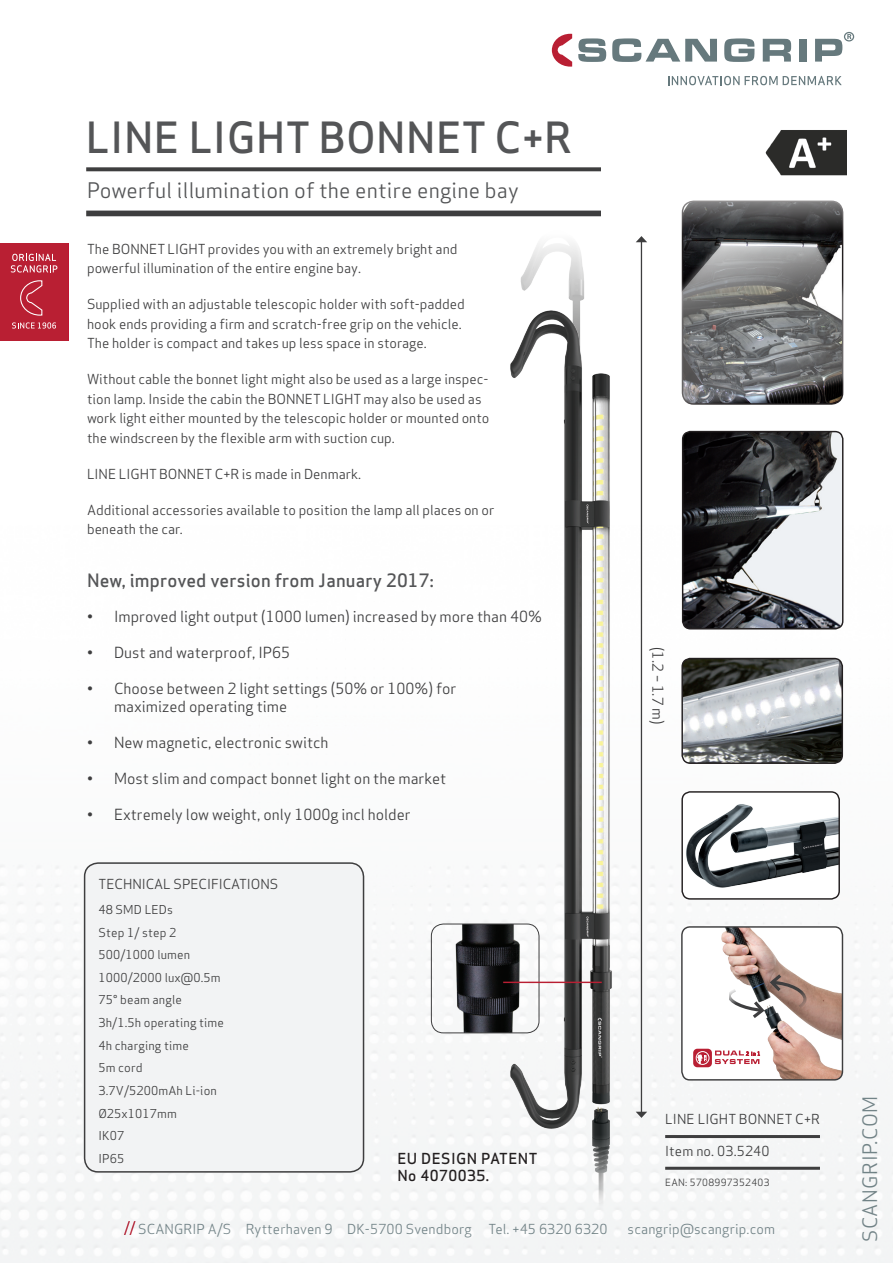
<style>
.page{position:relative;width:893px;height:1263px;background:#fff}
.page>*{position:absolute;margin:0;border:0;box-sizing:border-box;transform-origin:0 0}
.t1{font:500 42px "Apex Sans";letter-spacing:.01em;color:#545557}
.t2{font:21px "Apex Sans";letter-spacing:.01em;color:#545557}
.t3{font:19.5px "Apex Sans";letter-spacing:.03em;color:#66797d}
.t4{font:500 18px "Apex Sans";letter-spacing:.01em;color:#545557}
.t5{font:15px/18px "Apex Sans";color:#3e3e3f}
.t6{font:500 14.85px/17.9px "Apex Sans";letter-spacing:.03em;color:#231f20}
.t7{font:14.55px "Apex Sans";color:#3e3e3f}
.t8{font:13.5px/19.5px "Apex Sans";color:#3e3e3f}
.t9{font:13.5px "Apex Sans";letter-spacing:.01em;color:#66797d}
.vare_nr{font:12px "Apex Sans";letter-spacing:.01em;color:#3e3e3f}
.t10{font:9.75px "Apex Sans";letter-spacing:.03em;color:#3e3e3f}
</style>
<div class="page">
<div style="left:0;top:243px;width:68px;height:97px;background:#b91f33"></div>
<svg style="left:11px;top:254px;width:46px;height:18px"></svg>
<svg style="left:12px;top:322px;width:44px;height:7px"></svg>
<svg style="left:20px;top:280px;width:23px;height:36px"></svg>
<svg style="left:552px;top:34px;width:20px;height:33px"></svg>
<svg style="left:578px;top:38px;width:28px;height:24px"></svg>
<svg style="left:612px;top:38px;width:105px;height:24px"></svg>
<svg style="left:724px;top:38px;width:30px;height:24px"></svg>
<svg style="left:763px;top:39px;width:28px;height:23px"></svg>
<div style="left:799px;top:39px;width:7px;height:23px;background:#66797d"></div>
<svg style="left:815px;top:34px;width:36px;height:28px"></svg>
<div style="left:844px;top:32px;width:10px;height:10px;border:1px solid #66797d;border-radius:50%"></div>
<svg style="left:668px;top:76px;width:174px;height:9px"></svg>
<img style="left:0;top:512px;width:893px;height:751px">
<div style="left:86px;top:211px;width:515px;height:5px;background:#3e3e3f"></div>
<svg style="left:86px;top:167px;width:515px;height:4px;background:#4d4d4e"></svg>
<img style="left:765px;top:130px;width:81px;height:46px">
<img style="left:472px;top:236px;width:177px;height:1005px">
<img style="left:682px;top:658px;width:160px;height:105px">
<div style="left:681px;top:658px;width:162px;height:106px;border:1px solid #231f20;border-radius:8px"></div>
<img style="left:682px;top:201px;width:161px;height:37px">
<div style="left:659px;top:238px;width:232px;height:173px;background:#fff;opacity:.31"></div>
<svg style="left:666px;top:246px;width:219px;height:158px"></svg>
<img style="left:682px;top:793px;width:157px;height:106px">
<div style="left:681px;top:791px;width:159px;height:109px;border:1px solid #231f20;border-radius:8px"></div>
<img style="left:683px;top:432px;width:160px;height:197px">
<div style="left:682px;top:431px;width:161px;height:198px;border:1px solid #231f20;border-radius:8px"></div>
<img style="left:682px;top:927px;width:160px;height:153px">
<div style="left:681px;top:926px;width:162px;height:154px;border:1px solid #3e3e3f;border-radius:8px"></div>
<svg style="left:693px;top:1049px;width:19px;height:18px"></svg>
<svg style="left:696px;top:1051px;width:13px;height:13px"></svg>
<div style="left:696px;top:1051px;width:13px;height:14px;border:1px solid #fff;border-radius:50%"></div>
<svg style="left:698px;top:1055px;width:9px;height:9px"></svg>
<svg style="left:715px;top:1050px;width:45px;height:14px"></svg>
<svg style="left:729px;top:973px;width:79px;height:47px"></svg>
<hr style="left:641px;top:241px;width:1px;height:871px;background:#3e3e3f">
<svg style="left:636px;top:236px;width:11px;height:6px"></svg>
<svg style="left:636px;top:1112px;width:11px;height:6px"></svg>
<img style="left:431px;top:924px;width:108px;height:109px">
<div style="left:431px;top:923px;width:108px;height:110px;border:1px solid #3e3e3f;border-radius:12px"></div>
<hr style="left:503px;top:982px;width:99px;height:1px;background:#b91f33">
<hr style="left:665px;top:1167px;width:155px;height:3px;background:#3e3e3f">
<hr style="left:665px;top:1135px;width:155px;height:3px;background:#3e3e3f">
<div style="left:85px;top:863px;width:279px;height:309px;background:#f2f3f4;border-radius:14px"></div>
<div style="left:84px;top:862px;width:280px;height:310px;border:2px solid #3e3e3f;border-radius:14px"></div>
<p class="t1" style="left:86px;top:100px;width:488px">LINE LIGHT BONNET C+R</p>
<p class="t2" style="left:87px;top:173px;width:433px">Powerful illumination of the entire engine bay</p>
<p class="t8" style="left:87px;top:238px;width:372px">The BONNET LIGHT provides you with an extremely bright and powerful illumination of the entire engine bay.</p>
<p class="t8" style="left:87px;top:293px;width:379px">Supplied with an adjustable telescopic holder with soft-padded hook ends providing a firm and scratch-free grip on the vehicle.<br>The holder is compact and takes up less space in storage.</p>
<p class="t8" style="left:87px;top:368px;width:404px">Without cable the bonnet light might also be used as a large inspec&shy;tion lamp. Inside the cabin the BONNET LIGHT may also be used as work light either mounted by the telescopic holder or mounted onto the windscreen by the flexible arm with suction cup.</p>
<p class="t8" style="left:87px;top:463px;width:276px">LINE LIGHT BONNET C+R is made in Denmark.</p>
<p class="t8" style="left:87px;top:499px;width:409px">Additional accessories available to position the lamp all places on or beneath the car.</p>
<p class="t4" style="left:87px;top:564px;width:348px">New, improved version from January 2017:</p>
<p class="t5" style="left:87px;top:606px;width:456px">• Improved light output (1000 lumen) increased by more than 40%</p>
<p class="t5" style="left:87px;top:642px;width:205px">• Dust and waterproof, IP65</p>
<p class="t5" style="left:114px;top:678px;width:344px;text-indent:-27px">• Choose between 2 light settings (50% or 100%) for maximized operating time</p>
<p class="t5" style="left:87px;top:732px;width:243px">• New magnetic, electronic switch</p>
<p class="t5" style="left:87px;top:768px;width:361px">• Most slim and compact bonnet light on the market</p>
<p class="t5" style="left:87px;top:804px;width:325px">• Extremely low weight, only 1000g incl holder</p>
<p class="t8" style="left:98px;top:873px;width:181px">TECHNICAL SPECIFICATIONS</p>
<p class="vare_nr" style="left:98px;top:900px;width:76px">48 SMD LEDs</p>
<p class="vare_nr" style="left:98px;top:922px;width:79px">Step 1/ step 2</p>
<p class="vare_nr" style="left:98px;top:945px;width:93px">500/1000 lumen</p>
<p class="vare_nr" style="left:98px;top:968px;width:124px">1000/2000 lux@0.5m</p>
<p class="vare_nr" style="left:98px;top:990px;width:85px">75° beam angle</p>
<p class="vare_nr" style="left:98px;top:1013px;width:127px">3h/1.5h operating time</p>
<p class="vare_nr" style="left:98px;top:1035px;width:92px">4h charging time</p>
<p class="vare_nr" style="left:98px;top:1058px;width:46px">5m cord</p>
<p class="vare_nr" style="left:98px;top:1081px;width:120px">3.7V/5200mAh Li-ion</p>
<p class="vare_nr" style="left:98px;top:1103px;width:80px">Ø25x1017mm</p>
<p class="vare_nr" style="left:98px;top:1126px;width:27px">IK07</p>
<p class="vare_nr" style="left:98px;top:1148px;width:27px">IP65</p>
<p class="t6" style="left:397px;top:1147px;width:141px">EU DESIGN PATENT<br>No 4070035.</p>
<p class="t7" style="left:670px;top:647px;width:79px;rotate:90deg">(1.2 – 1.7 m)</p>
<p class="t8" style="left:665px;top:1108px;width:156px">LINE LIGHT BONNET C+R</p>
<p class="t8" style="left:665px;top:1140px;width:106px">Item no. 03.5240</p>
<p class="t10" style="left:665px;top:1174px;width:106px">EAN: 5708997352403</p>
<p class="t9" style="left:138px;top:1218px;width:471px">SCANGRIP A/S Rytterhaven 9 DK-5700 Svendborg Tel. +45 6320 6320</p>
<p class="t9" style="left:628px;top:1218px;width:149px">scangrip@scangrip.com</p>
<p class="t3" style="left:854px;top:1242px;width:148px;rotate:-90deg">SCANGRIP.COM</p>
</div>
